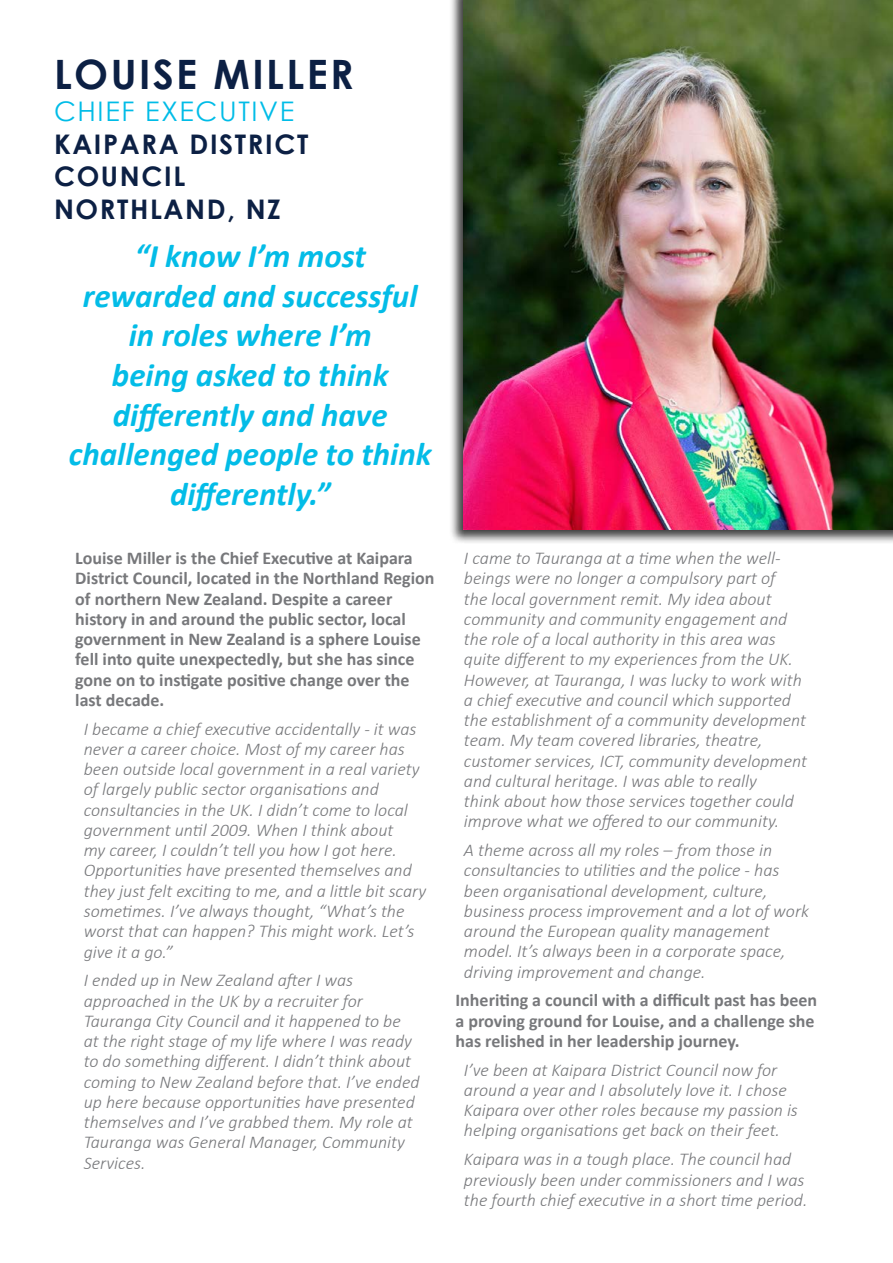
<style>
.page{position:relative;width:893px;height:1263px;background:#fff}
.page>*{position:absolute;margin:0;border:0;box-sizing:border-box;transform-origin:0 0}
.t1{font:700 40.5px "Century Gothic";letter-spacing:.06em;color:#0c2044}
.t2{font:italic 700 33px/39.6px "Calibri";color:#03bce7;text-align:center}
.t3{font:700 27px/32.4px "Century Gothic";letter-spacing:.06em;color:#0c2044}
.t4{font:27px "Century Gothic";letter-spacing:.06em;color:#00bce7}
.t5{font:italic 300 18px/20.2px "Calibri";color:#77787b}
.t6{font:700 18px/20.2px "Calibri";color:#77787b}
</style>
<div class="page">
<div style="left:449px;top:0;width:444px;height:544px;background:#000;opacity:.75"></div>
<img style="left:463px;top:0;width:430px;height:529px">
<h1 class="t1" style="left:54px;top:44px;width:301px">LOUISE MILLER</h1>
<h3 class="t4" style="left:54px;top:93px;width:242px">CHIEF EXECUTIVE</h3>
<h3 class="t3" style="left:54px;top:127px;width:256px">KAIPARA DISTRICT<br>COUNCIL<br>NORTHLAND, NZ</h3>
<h2 class="t2" style="left:69px;top:235px;width:364px">“I know I’m most rewarded and successful in roles where I’m<br>being asked to think differently and have challenged people to think differently.”</h2>
<p class="t6" style="left:75px;top:548px;width:361px">Louise Miller is the Chief Executive at Kaipara District Council, located in the Northland Region of northern New Zealand. Despite a career history in and around the public sector, local government in New Zealand is a sphere Louise fell into quite unexpectedly, but she has since gone on to instigate positive change over the last decade.</p>
<p class="t5" style="left:84px;top:718px;width:344px">I became a chief executive accidentally - it was never a career choice. Most of my career has been outside local government in a real variety of largely public sector organisations and consultancies in the UK. I didn’t come to local government until 2009. When I think about<br>my career, I couldn’t tell you how I got here.<br>Opportunities have presented themselves and they just felt exciting to me, and a little bit scary sometimes. I’ve always thought, “What’s the worst that can happen? This might work. Let’s give it a go.”</p>
<p class="t5" style="left:84px;top:970px;width:337px">I ended up in New Zealand after I was approached in the UK by a recruiter for Tauranga City Council and it happened to be at the right stage of my life where I was ready to do something different. I didn’t think about coming to New Zealand before that. I’ve ended up here because opportunities have presented themselves and I’ve grabbed them. My role at Tauranga was General Manager, Community Services.</p>
<p class="t5" style="left:464px;top:548px;width:344px">I came to Tauranga at a time when the well&shy;beings were no longer a compulsory part of<br>the local government remit. My idea about community and community engagement and the role of a local authority in this area was quite different to my experiences from the UK.<br>However, at Tauranga, I was lucky to work with a chief executive and council which supported the establishment of a community development team. My team covered libraries, theatre, customer services, ICT, community development and cultural heritage. I was able to really<br>think about how those services together could improve what we offered to our community.</p>
<p class="t5" style="left:464px;top:840px;width:346px">A theme across all my roles – from those in consultancies to utilities and the police - has been organisational development, culture, business process improvement and a lot of work around the European quality management model. It’s always been in a corporate space, driving improvement and change.</p>
<p class="t6" style="left:455px;top:990px;width:363px">Inheriting a council with a difficult past has been a proving ground for Louise, and a challenge she has relished in her leadership journey.</p>
<p class="t5" style="left:464px;top:1059px;width:335px">I’ve been at Kaipara District Council now for around a year and I absolutely love it. I chose Kaipara over other roles because my passion is helping organisations get back on their feet.</p>
<p class="t5" style="left:464px;top:1149px;width:345px">Kaipara was in a tough place. The council had previously been under commissioners and I was the fourth chief executive in a short time period.</p>
</div>
